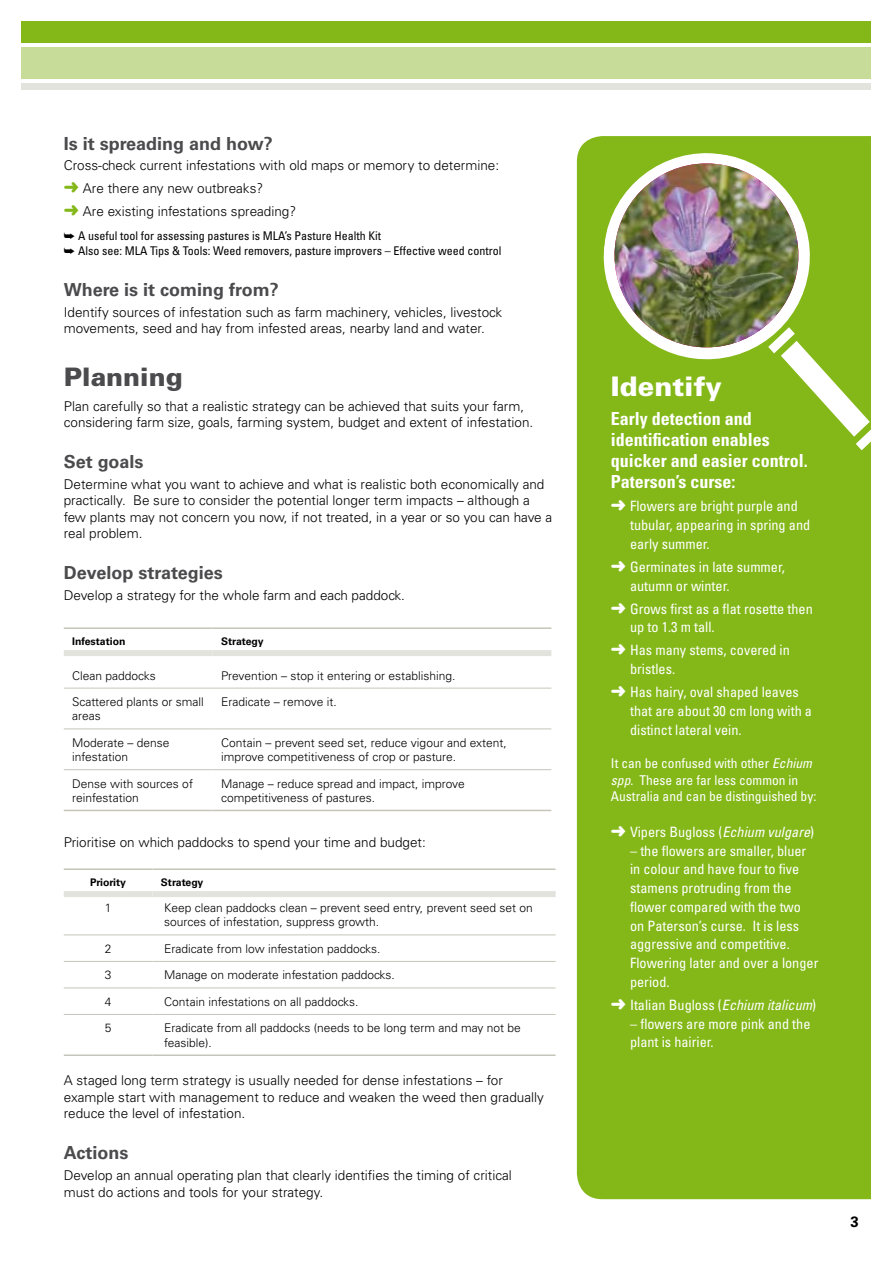
<style>
.page{position:relative;width:893px;height:1263px;background:#fff}
.page>*{position:absolute;margin:0;border:0;box-sizing:border-box;transform-origin:0 0}
.t1{font:900 27px "Univers";color:#fff}
.t2{font:900 25.5px "Univers";color:#4b4b4d}
.t3{font:700 condensed 18px/21px "Univers";color:#fff}
.t4{font:700 18px "Univers";color:#4b4b4d}
.t5{font:700 15px "Univers";color:#000}
.t6{font:condensed 14.25px/18.8px "Univers";color:#fff}
.t7{font:300 13.5px/16.5px "Univers";color:#000}
.t8{font:condensed 13.5px/16.5px "Univers";color:#fff}
.t9{font:300 12px/14.2px "Univers";color:#000}
.t10{font:condensed 12px/15px "Univers";color:#000}
.t11{font:700 10.5px "Univers";color:#000}
.s1{color:#84b819}
.s2{font-style:italic}
</style>
<div class="page">
<div style="left:21px;top:21px;width:851px;height:21px;background:#84b819"></div>
<div style="left:21px;top:47px;width:851px;height:32px;background:#c7dc98"></div>
<div style="left:21px;top:83px;width:851px;height:7px;background:#e3e3dd"></div>
<div style="left:577px;top:136px;width:294px;height:1063px;background:#84b819"></div>
<hr style="left:64px;top:688px;width:149px;height:1px;background:#c6c5ba">
<hr style="left:213px;top:688px;width:338px;height:1px;background:#c6c5ba">
<div style="left:64px;top:650px;width:149px;height:6px;background:#e3e3dd"></div>
<div style="left:213px;top:650px;width:338px;height:6px;background:#e3e3dd"></div>
<hr style="left:64px;top:728px;width:149px;height:1px;background:#c6c5ba">
<hr style="left:213px;top:728px;width:338px;height:1px;background:#c6c5ba">
<hr style="left:64px;top:769px;width:149px;height:1px;background:#c6c5ba">
<hr style="left:213px;top:769px;width:338px;height:1px;background:#c6c5ba">
<hr style="left:64px;top:627px;width:149px;height:2px;background:#c6c5ba">
<hr style="left:213px;top:627px;width:338px;height:2px;background:#c6c5ba">
<hr style="left:64px;top:810px;width:149px;height:1px;background:#c6c5ba">
<hr style="left:213px;top:810px;width:338px;height:1px;background:#c6c5ba">
<hr style="left:64px;top:1054px;width:88px;height:2px;background:#c6c5ba">
<hr style="left:152px;top:1054px;width:404px;height:2px;background:#c6c5ba">
<div style="left:64px;top:891px;width:88px;height:6px;background:#e3e3dd"></div>
<div style="left:152px;top:891px;width:404px;height:6px;background:#e3e3dd"></div>
<hr style="left:64px;top:934px;width:88px;height:1px;background:#c6c5ba">
<hr style="left:152px;top:934px;width:404px;height:1px;background:#c6c5ba">
<hr style="left:64px;top:961px;width:88px;height:1px;background:#c6c5ba">
<hr style="left:152px;top:961px;width:404px;height:1px;background:#c6c5ba">
<hr style="left:64px;top:987px;width:88px;height:1px;background:#c6c5ba">
<hr style="left:152px;top:987px;width:404px;height:1px;background:#c6c5ba">
<hr style="left:64px;top:1014px;width:88px;height:1px;background:#c6c5ba">
<hr style="left:152px;top:1014px;width:404px;height:1px;background:#c6c5ba">
<hr style="left:64px;top:868px;width:88px;height:2px;background:#c6c5ba">
<hr style="left:152px;top:868px;width:404px;height:2px;background:#c6c5ba">
<svg style="left:597px;top:147px;width:219px;height:219px;background:#92c033"></svg>
<svg style="left:610px;top:160px;width:261px;height:290px"></svg>
<img style="left:614px;top:163px;width:184px;height:184px;border-radius:92px">
<h3 class="t4" style="left:64px;top:133px;width:211px">Is it spreading and how?</h3>
<p class="t7" style="left:64px;top:154px;width:437px;line-height:23px">Cross-check current infestations with old maps or memory to determine: <span class="s1">➜</span> Are there any new outbreaks?<br><span class="s1">➜</span> Are existing infestations spreading?</p>
<p class="t10" style="left:64px;top:228px;width:439px">➥ A useful tool for assessing pastures is MLA’s Pasture Health Kit<br>➥ Also see: MLA Tips &amp; Tools: Weed removers, pasture improvers – Effective weed control</p>
<h3 class="t4" style="left:64px;top:279px;width:217px">Where is it coming from?</h3>
<p class="t7" style="left:64px;top:304px;width:440px">Identify sources of infestation such as farm machinery, vehicles, livestock movements, seed and hay from infested areas, nearby land and water.</p>
<h2 class="t2" style="left:64px;top:360px;width:121px">Planning</h2>
<p class="t7" style="left:64px;top:398px;width:471px">Plan carefully so that a realistic strategy can be achieved that suits your farm, considering farm size, goals, farming system, budget and extent of infestation.</p>
<h3 class="t4" style="left:64px;top:451px;width:81px">Set goals</h3>
<p class="t7" style="left:64px;top:476px;width:490px">Determine what you want to achieve and what is realistic both economically and practically. Be sure to consider the potential longer term impacts – although a few plants may not concern you now, if not treated, in a year or so you can have a real problem.</p>
<h3 class="t4" style="left:64px;top:562px;width:160px">Develop strategies</h3>
<p class="t7" style="left:64px;top:587px;width:343px">Develop a strategy for the whole farm and each paddock.</p>
<p class="t11" style="left:72px;top:635px;width:55px">Infestation</p>
<p class="t11" style="left:221px;top:635px;width:44px">Strategy</p>
<p class="t9" style="left:72px;top:668px;width:85px">Clean paddocks</p>
<p class="t9" style="left:221px;top:668px;width:236px">Prevention – stop it entering or establishing.</p>
<p class="t9" style="left:72px;top:695px;width:133px">Scattered plants or small areas</p>
<p class="t9" style="left:221px;top:695px;width:117px">Eradicate – remove it.</p>
<p class="t9" style="left:72px;top:735px;width:99px">Moderate – dense infestation</p>
<p class="t9" style="left:221px;top:735px;width:287px">Contain – prevent seed set, reduce vigour and extent, improve competitiveness of crop or pasture.</p>
<p class="t9" style="left:72px;top:776px;width:122px">Dense with sources of reinfestation</p>
<p class="t9" style="left:221px;top:776px;width:245px">Manage – reduce spread and impact, improve competitiveness of pastures.</p>
<p class="t7" style="left:64px;top:834px;width:363px">Prioritise on which paddocks to spend your time and budget:</p>
<p class="t11" style="left:90px;top:876px;width:37px">Priority</p>
<p class="t11" style="left:161px;top:876px;width:44px">Strategy</p>
<p class="t9" style="left:105px;top:901px;width:8px">1</p>
<p class="t9" style="left:164px;top:901px;width:370px">Keep clean paddocks clean – prevent seed entry, prevent seed set on sources of infestation, suppress growth.</p>
<p class="t9" style="left:105px;top:941px;width:8px">2</p>
<p class="t9" style="left:164px;top:941px;width:218px">Eradicate from low infestation paddocks.</p>
<p class="t9" style="left:105px;top:968px;width:8px">3</p>
<p class="t9" style="left:164px;top:968px;width:232px">Manage on moderate infestation paddocks.</p>
<p class="t9" style="left:105px;top:994px;width:8px">4</p>
<p class="t9" style="left:164px;top:994px;width:196px">Contain infestations on all paddocks.</p>
<p class="t9" style="left:105px;top:1021px;width:8px">5</p>
<p class="t9" style="left:164px;top:1021px;width:358px">Eradicate from all paddocks (needs to be long term and may not be feasible).</p>
<p class="t7" style="left:64px;top:1072px;width:482px">A staged long term strategy is usually needed for dense infestations – for example start with management to reduce and weaken the weed then gradually reduce the level of infestation.</p>
<h3 class="t4" style="left:64px;top:1142px;width:66px">Actions</h3>
<p class="t7" style="left:64px;top:1167px;width:450px">Develop an annual operating plan that clearly identifies the timing of critical must do actions and tools for your strategy.</p>
<h1 class="t1" style="left:611px;top:369px;width:112px">Identify</h1>
<h3 class="t3" style="left:611px;top:408px;width:198px">Early detection and identification enables quicker and easier control.<br>Paterson’s curse:</h3>
<p class="t6" style="left:630px;top:497px;width:182px;text-indent:-19px">➜ Flowers are bright purple and tubular, appearing in spring and early summer.</p>
<p class="t6" style="left:630px;top:557px;width:156px;text-indent:-19px">➜ Germinates in late summer, autumn or winter.</p>
<p class="t6" style="left:630px;top:599px;width:184px;text-indent:-19px">➜ Grows first as a flat rosette then up to 1.3 m tall.</p>
<p class="t6" style="left:630px;top:641px;width:161px;text-indent:-19px">➜ Has many stems, covered in bristles.</p>
<p class="t6" style="left:630px;top:682px;width:184px;text-indent:-19px">➜ Has hairy, oval shaped leaves that are about 30 cm long with a distinct lateral vein.</p>
<p class="t8" style="left:611px;top:755px;width:207px">It can be confused with other <span class="s2">Echium spp</span>. These are far less common in<br>Australia and can be distinguished by:</p>
<p class="t6" style="left:611px;top:822px;width:205px">➜ Vipers Bugloss (<span class="s2">Echium vulgare</span>)</p>
<p class="t6" style="left:630px;top:841px;width:190px">– the flowers are smaller, bluer in colour and have four to five stamens protruding from the flower compared with the two on Paterson’s curse. It is less aggressive and competitive.<br>Flowering later and over a longer period.</p>
<p class="t6" style="left:611px;top:995px;width:207px">➜ Italian Bugloss (<span class="s2">Echium italicum</span>)</p>
<p class="t6" style="left:630px;top:1014px;width:182px">– flowers are more pink and the plant is hairier.</p>
<p class="t5" style="left:851px;top:1213px;width:10px">3</p>
</div>
